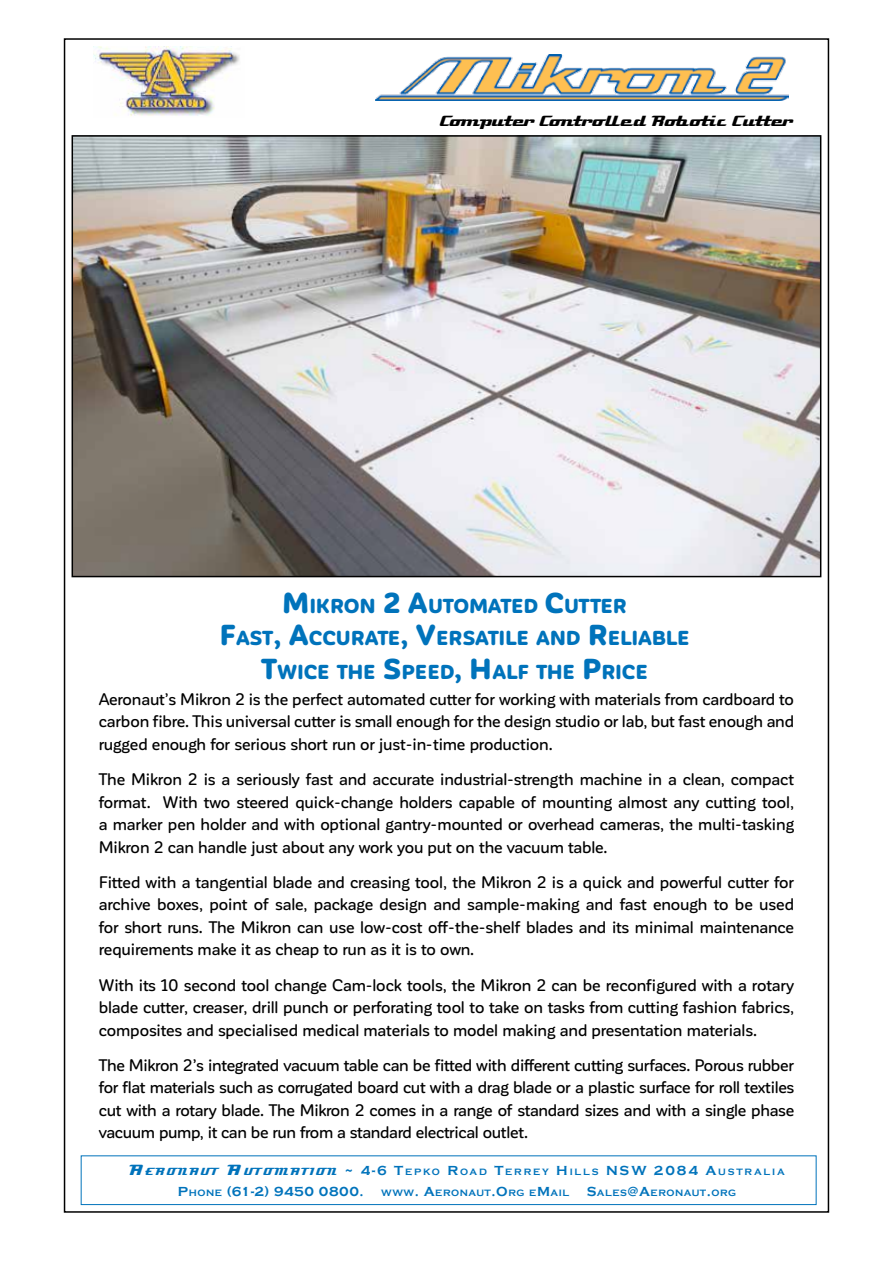
<style>
.page{position:relative;width:893px;height:1263px;background:#fff}
.page>*{position:absolute;margin:0;border:0;box-sizing:border-box;transform-origin:0 0}
.t1{font:900 19.95px/31.5px "Corporative Sans Rd";letter-spacing:-.01em;color:#0073bb;text-align:center}
.t2{font:500 16.5px/22.5px "Corporative Sans Rd";letter-spacing:-.01em;color:#000;text-align:justify}
.t3{font:16.5px "Linotype Atomatic";color:#000}
.t4{font:700 13.5px "Copperplate Gothic";letter-spacing:.04em;color:#0073bb}
.t5{font:700 9.45px "Copperplate Gothic";letter-spacing:.195em;color:#0073bb}
.t6{font:700 9.45px "Copperplate Gothic";letter-spacing:.055em;color:#0073bb}
.t7{font:700 9.45px "Copperplate Gothic";letter-spacing:.14em;color:#0073bb}
.s1{font-size:28.5px}
.s2{font-family:"Linotype Atomatic";font-weight:400;font-size:16.5px}
.s3{font-family:"Linotype Atomatic";font-weight:400;font-size:11.55px}
.s4{font-size:13.5px}
.s5{font-size:9.45px}
</style>
<div class="page">
<div style="left:81px;top:1155px;width:735px;height:50px;border:1px solid #0073bb"></div>
<img style="left:93px;top:47px;width:147px;height:69px">
<img style="left:375px;top:54px;width:414px;height:46px">
<img style="left:75px;top:138px;width:743px;height:436px">
<div style="left:72px;top:135px;width:749px;height:442px;border:2px solid #000"></div>
<p class="t3" style="left:440px;top:112px;width:354px">Computer Controlled Robotic Cutter</p>
<p class="t1" style="left:219px;top:590px;width:472px"><span class="s1">M</span>IKRON <span class="s1">2 A</span>UTOMATED <span class="s1">C</span>UTTER<br><span class="s1">F</span>AST<span class="s1">, A</span>CCURATE<span class="s1">, V</span>ERSATILE AND <span class="s1">R</span> ELIABLE</p>
<p class="t1" style="left:261px;top:656px;width:388px"><span class="s1">T</span>WICE THE <span class="s1">S</span>PEED<span class="s1">, H</span> ALF THE <span class="s1">P</span>RICE</p>
<p class="t2" style="left:99px;top:688px;width:697px">Aeronaut’s Mikron 2 is the perfect automated cutter for working with materials from cardboard to carbon fibre. This universal cutter is small enough for the design studio or lab, but fast enough and rugged enough for serious short run or just-in-time production.</p>
<p class="t2" style="left:99px;top:768px;width:697px">The Mikron 2 is a seriously fast and accurate industrial-strength machine in a clean, compact format. With two steered quick-change holders capable of mounting almost any cutting tool, a marker pen holder and with optional gantry-mounted or overhead cameras, the multi-tasking Mikron 2 can handle just about any work you put on the vacuum table.</p>
<p class="t2" style="left:99px;top:871px;width:697px">Fitted with a tangential blade and creasing tool, the Mikron 2 is a quick and powerful cutter for archive boxes, point of sale, package design and sample-making and fast enough to be used for short runs. The Mikron can use low-cost off-the-shelf blades and its minimal maintenance requirements make it as cheap to run as it is to own.</p>
<p class="t2" style="left:99px;top:974px;width:697px">With its 10 second tool change Cam-lock tools, the Mikron 2 can be reconfigured with a rotary blade cutter, creaser, drill punch or perforating tool to take on tasks from cutting fashion fabrics, composites and specialised medical materials to model making and presentation materials.</p>
<p class="t2" style="left:99px;top:1054px;width:697px">The Mikron 2’s integrated vacuum table can be fitted with different cutting surfaces. Porous rubber for flat materials such as corrugated board cut with a drag blade or a plastic surface for roll textiles cut with a rotary blade. The Mikron 2 comes in a range of standard sizes and with a single phase vacuum pump, it can be run from a standard electrical outlet.</p>
<p class="t5" style="left:130px;top:1166px;width:657px"><span class="s2">A</span><span class="s3">ERONAUT</span> <span class="s2">A</span><span class="s3">UTOMATION</span> <span class="s4">~ 4-6 T</span>EPKO <span class="s4">R</span>OAD <span class="s4">T</span>ERR EY <span class="s4">H</span>ILLS <span class="s4">NSW 2084 A</span>USTR ALIA</p>
<p class="t4" style="left:178px;top:1184px;width:187px">P<span class="s5">HONE</span> (61-2) 9450 0800.</p>
<p class="t7" style="left:381px;top:1187px;width:13px">WWW</p>
<p class="t6" style="left:415px;top:1187px;width:156px"><span class="s4">. A</span>ERONAUT<span class="s4">.O</span>RG E<span class="s4">M</span>AIL</p>
<p class="t6" style="left:587px;top:1187px;width:151px"><span class="s4">S</span>ALES<span class="s4">@A</span>ERONAUT<span class="s4">.</span>ORG</p>
</div>
